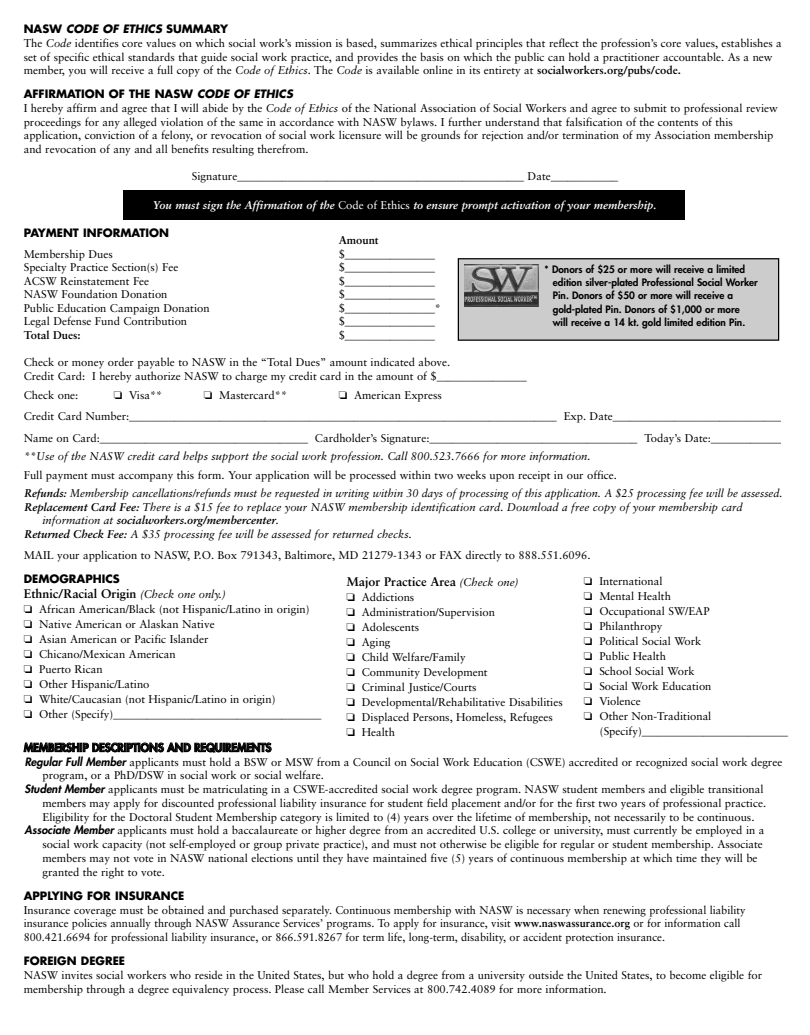
<style>
.page{position:relative;width:810px;height:1035px;background:#fff}
.page>*{position:absolute;margin:0;border:0;box-sizing:border-box;transform-origin:0 0}
.t1{font:700 12.5px "Sabon";color:#000}
.t2{font:11.25px/15px "Sabon";color:#000}
.t3{font:italic 11.25px/18.5px "Sabon";color:#000}
.t4{font:700 11.25px "Futura";color:#000}
.t5{font:italic 700 11.25px "Sabon";color:#fff}
.t6{font:italic 700 11.25px "Sabon";color:#000}
.t7{font:800 11.25px "Futura";color:#000}
.t8{font:italic 700 11.25px "Futura";color:#000}
.t9{font:700 11.25px "Sabon";color:#000}
.t10{font:800 10px/13.4px "Futura";color:#000}
.s1{font-style:normal}
.s2{font-style:italic}
.s3{font-weight:700}
.s4{font-weight:400;font-style:normal}
.s5{font-weight:400}
.s6{font-weight:400;font-style:italic;font-size:11.25px}
.s7{font-family:"Futura";font-weight:800;font-style:italic}
</style>
<div class="page">
<div style="left:459px;top:259px;width:319px;height:81px;background:#ccc"></div>
<div style="left:458px;top:258px;width:321px;height:83px;border:1px solid #000"></div>
<div style="left:123px;top:191px;width:562px;height:29px;background:#000"></div>
<img style="left:464px;top:265px;width:74px;height:41px">
<p class="t8" style="left:24px;top:24px;width:206px"><span class="s1">NASW</span> CODE OF ETHICS <span class="s1">SUMMARY</span></p>
<p class="t2" style="left:24px;top:37px;width:760px;line-height:13.5px">The <span class="s2">Code</span> identifies core values on which social work’s mission is based, summarizes ethical principles that reflect the profession’s core values, establishes a set of specific ethical standards that guide social work practice, and provides the basis on which the public can hold a practitioner accountable. As a new member, you will receive a full copy of the <span class="s2">Code of Ethics</span>. The <span class="s2">Code</span> is available online in its entirety at <span class="s3">socialworkers.org/pubs/code.</span></p>
<p class="t4" style="left:24px;top:89px;width:271px">AFFIRMATION OF THE NASW <span class="s2">CODE OF ETHICS</span></p>
<p class="t2" style="left:24px;top:102px;width:756px;line-height:13.5px">I hereby affirm and agree that I will abide by the <span class="s2">Code of Ethics</span> of the National Association of Social Workers and agree to submit to professional review proceedings for any alleged violation of the same in accordance with NASW bylaws. I further understand that falsification of the contents of this application, conviction of a felony, or revocation of social work licensure will be grounds for rejection and/or termination of my Association membership and revocation of any and all benefits resulting therefrom.</p>
<p class="t2" style="left:192px;top:169px;width:428px">Signature___________________________________________________ Date____________</p>
<p class="t5" style="left:153px;top:200px;width:505px">You must sign the Affirmation of the <span class="s4">Code of Ethics</span> to ensure prompt activation of your membership.</p>
<p class="t4" style="left:24px;top:227px;width:147px">PAYMENT INFORMATION</p>
<p class="t9" style="left:339px;top:236px;width:42px">Amount</p>
<p class="t2" style="left:24px;top:247px;width:91px">Membership Dues</p>
<p class="t2" style="left:339px;top:247px;width:98px">$________________</p>
<p class="t2" style="left:24px;top:261px;width:156px">Specialty Practice Section(s) Fee</p>
<p class="t2" style="left:339px;top:261px;width:98px">$________________</p>
<p class="t2" style="left:24px;top:274px;width:127px">ACSW Reinstatement Fee</p>
<p class="t2" style="left:339px;top:274px;width:98px">$________________</p>
<p class="t2" style="left:24px;top:288px;width:145px">NASW Foundation Donation</p>
<p class="t2" style="left:339px;top:288px;width:98px">$________________</p>
<p class="t2" style="left:24px;top:301px;width:187px">Public Education Campaign Donation</p>
<p class="t2" style="left:339px;top:301px;width:104px">$________________*</p>
<p class="t2" style="left:24px;top:315px;width:165px">Legal Defense Fund Contribution</p>
<p class="t2" style="left:339px;top:315px;width:98px">$________________</p>
<p class="t9" style="left:24px;top:330px;width:58px">Total Dues:</p>
<p class="t2" style="left:339px;top:328px;width:98px">$________________</p>
<p class="t2" style="left:24px;top:356px;width:504px;line-height:13.5px">Check or money order payable to NASW in the “Total Dues” amount indicated above.<br>Credit Card: I hereby authorize NASW to charge my credit card in the amount of $________________</p>
<p class="t2" style="left:24px;top:389px;width:56px">Check one:</p>
<p class="t2" style="left:114px;top:389px;width:50px">❏ Visa**</p>
<p class="t2" style="left:204px;top:389px;width:85px">❏ Mastercard**</p>
<p class="t10" style="left:553px;top:263px;width:207px;text-indent:-8px">* Donors of $25 or more will receive a limited edition silver-plated Professional Social Worker Pin. Donors of $50 or more will receive a gold-plated Pin. Donors of $1,000 or more<br>will receive a 14 kt. gold limited edition Pin.</p>
<p class="t2" style="left:24px;top:386px;width:762px;line-height:21.1px;text-indent:315px">❏ American Express<br>Credit Card Number:____________________________________________________________________________ Exp. Date______________________________<br>Name on Card:_____________________________________ Cardholder’s Signature:_____________________________________ Today’s Date:_____________</p>
<p class="t3" style="left:24px;top:448px;width:568px">**Use of the NASW credit card helps support the social work profession. Call 800.523.7666 for more information.</p>
<p class="t3" style="left:24px;top:466px;width:760px"><span class="s1">Full payment must accompany this form. Your application will be processed within two weeks upon receipt in our office.<br></span><span class="s3">Refunds:</span> Membership cancellations/refunds must be requested in writing within 30 days of processing of this application. A $25 processing fee will be assessed.</p>
<p class="t3" style="left:25px;top:498px;width:720px"><span class="s3">Replacement Card Fee:</span> There is a $15 fee to replace your NASW membership identification card. Download a free copy of your membership card</p>
<p class="t6" style="left:42px;top:516px;width:238px"><span class="s5">information at</span> socialworkers.org/membercenter<span class="s5">.</span></p>
<p class="t3" style="left:25px;top:525px;width:389px"><span class="s3">Returned Check Fee:</span> A $35 processing fee will be assessed for returned checks.</p>
<p class="t2" style="left:24px;top:548px;width:568px">MAIL your application to NASW, P.O. Box 791343, Baltimore, MD 21279-1343 or FAX directly to 888.551.6096.</p>
<p class="t4" style="left:24px;top:574px;width:98px">DEMOGRAPHICS</p>
<p class="t1" style="left:24px;top:589px;width:204px">Ethnic/Racial Origin <span class="s6">(Check one only.)</span></p>
<p class="t2" style="left:24px;top:603px;width:299px">❏ African American/Black (not Hispanic/Latino in origin)<br>❏ Native American or Alaskan Native<br>❏ Asian American or Pacific Islander<br>❏ Chicano/Mexican American<br>❏ Puerto Rican<br>❏ Other Hispanic/Latino<br>❏ White/Caucasian (not Hispanic/Latino in origin)<br>❏ Other (Specify)_____________________________________</p>
<p class="t7" style="left:24px;top:742px;width:249px">MEMBERSHIP DESCRIPTIONS AND REQUIREMENTS</p>
<p class="t2" style="left:25px;top:755px;width:759px"><span class="s7">Regular Full Member</span> applicants must hold a BSW or MSW from a Council on Social Work Education (CSWE) accredited or recognized social work degree</p>
<p class="t2" style="left:42px;top:769px;width:283px">program, or a PhD/DSW in social work or social welfare.</p>
<p class="t2" style="left:25px;top:783px;width:740px"><span class="s7">Student Member</span> applicants must be matriculating in a CSWE-accredited social work degree program. NASW student members and eligible transitional</p>
<p class="t2" style="left:42px;top:796px;width:725px">members may apply for discounted professional liability insurance for student field placement and/or for the first two years of professional practice.</p>
<p class="t2" style="left:42px;top:810px;width:714px">Eligibility for the Doctoral Student Membership category is limited to (4) years over the lifetime of membership, not necessarily to be continuous.</p>
<p class="t2" style="left:25px;top:824px;width:741px"><span class="s7">Associate Member</span> applicants must hold a baccalaureate or higher degree from an accredited U.S. college or university, must currently be employed in a</p>
<p class="t2" style="left:42px;top:838px;width:722px">social work capacity (not self-employed or group private practice), and must not otherwise be eligible for regular or student membership. Associate</p>
<p class="t2" style="left:42px;top:851px;width:717px">members may not vote in NASW national elections until they have maintained five (5) years of continuous membership at which time they will be</p>
<p class="t2" style="left:42px;top:865px;width:124px">granted the right to vote.</p>
<p class="t4" style="left:24px;top:891px;width:162px">APPLYING FOR INSURANCE</p>
<p class="t2" style="left:24px;top:904px;width:723px;line-height:13.8px">Insurance coverage must be obtained and purchased separately. Continuous membership with NASW is necessary when renewing professional liability insurance policies annually through NASW Assurance Services’ programs. To apply for insurance, visit <span class="s3">www.naswassurance.org</span> or for information call<br>800.421.6694 for professional liability insurance, or 866.591.8267 for term life, long-term, disability, or accident protection insurance.</p>
<p class="t4" style="left:24px;top:956px;width:103px">FOREIGN DEGREE</p>
<p class="t2" style="left:24px;top:970px;width:740px;line-height:13.5px">NASW invites social workers who reside in the United States, but who hold a degree from a university outside the United States, to become eligible for membership through a degree equivalency process. Please call Member Services at 800.742.4089 for more information.</p>
<p class="t2" style="left:584px;top:574px;width:80px">❏ International</p>
<p class="t2" style="left:584px;top:589px;width:89px">❏ Mental Health</p>
<p class="t2" style="left:584px;top:604px;width:127px">❏ Occupational SW/EAP</p>
<p class="t2" style="left:584px;top:619px;width:80px">❏ Philanthropy</p>
<p class="t2" style="left:584px;top:634px;width:119px">❏ Political Social Work</p>
<p class="t2" style="left:584px;top:649px;width:84px">❏ Public Health</p>
<p class="t2" style="left:584px;top:664px;width:112px">❏ School Social Work</p>
<p class="t2" style="left:584px;top:679px;width:129px">❏ Social Work Education</p>
<p class="t2" style="left:584px;top:694px;width:58px">❏ Violence</p>
<p class="t2" style="left:584px;top:709px;width:129px">❏ Other Non-Traditional</p>
<p class="t2" style="left:600px;top:724px;width:190px">(Specify)__________________________</p>
<p class="t1" style="left:346px;top:576px;width:174px">Major Practice Area <span class="s6">(Check one)</span></p>
<p class="t2" style="left:346px;top:590px;width:218px">❏ Addictions<br>❏ Administration/Supervision<br>❏ Adolescents<br>❏ Aging<br>❏ Child Welfare/Family<br>❏ Community Development<br>❏ Criminal Justice/Courts<br>❏ Developmental/Rehabilitative Disabilities ❏ Displaced Persons, Homeless, Refugees ❏ Health</p>
</div>
